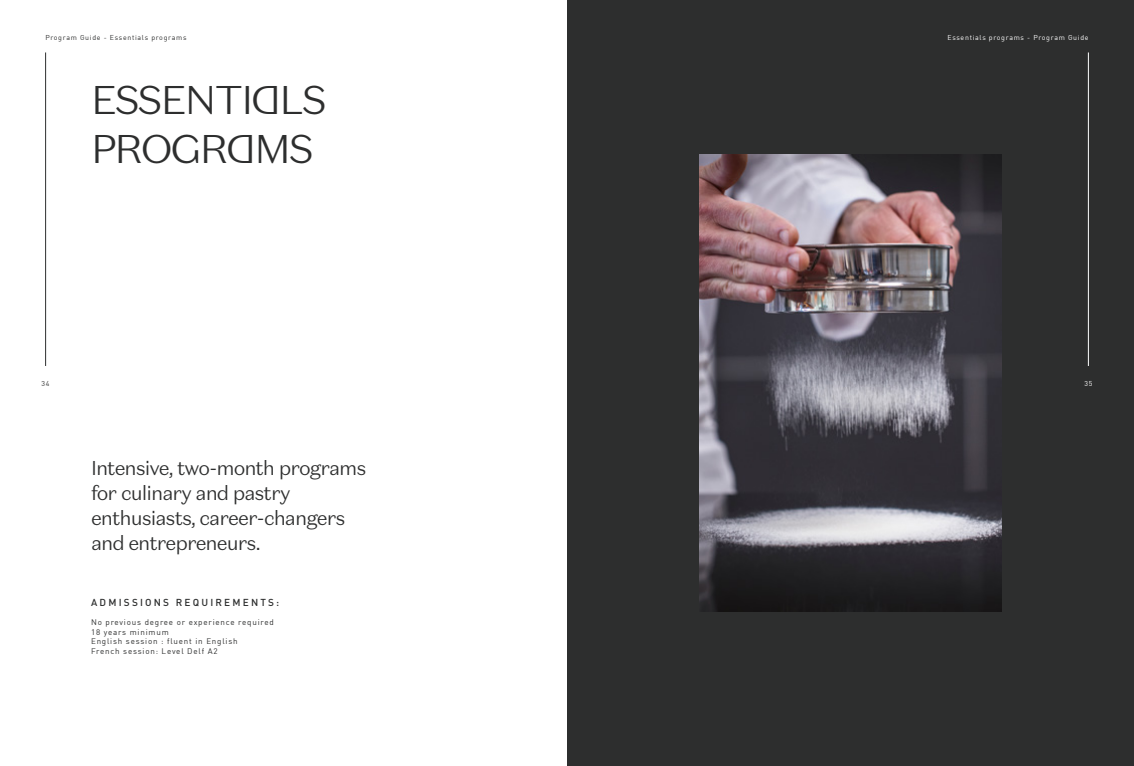
<style>
.page{position:relative;width:1134px;height:766px;background:#fff}
.page>*{position:absolute;margin:0;border:0;box-sizing:border-box;transform-origin:0 0}
.t1{font:300 40px/49px "Domaine Sans Text Ducasse";letter-spacing:-.05em;color:#2d2e2e}
.t2{font:300 20px/25px "Domaine Sans Text Ducasse";letter-spacing:-.05em;color:#2d2e2e}
.t3{font:500 10px "DIN Pro";letter-spacing:.22em;color:#2d2e2e}
.t4{font:8px/9.6px "DIN";letter-spacing:.1em;color:#2d2e2e}
.t5{font:7px "DIN";letter-spacing:.1em;color:#2d2e2e}
.t6{font:7px "DIN";letter-spacing:.1em;color:#fff}
</style>
<div class="page">
<div style="left:567px;top:0;width:567px;height:765px;background:#2d2e2e"></div>
<img style="left:699px;top:155px;width:303px;height:456px">
<hr style="left:45px;top:52px;width:1px;height:314px;background:#2d2e2e">
<hr style="left:1088px;top:52px;width:1px;height:314px;background:#fff">
<p class="t5" style="left:45px;top:33px;width:143px">Program Guide - Essentials programs</p>
<h1 class="t1" style="left:91px;top:75px;width:237px">ESSENTIALS<br>PROGRAMS</h1>
<p class="t5" style="left:41px;top:379px;width:10px">34</p>
<h2 class="t2" style="left:91px;top:455px;width:277px">Intensive, two-month programs for culinary and pastry enthusiasts, career-changers and entrepreneurs.</h2>
<p class="t3" style="left:91px;top:594px;width:190px">ADMISSIONS REQUIREMENTS:</p>
<p class="t4" style="left:91px;top:617px;width:184px">No previous degree or experience required<br>18 years minimum<br>English session : fluent in English<br>French session: Level Delf A2</p>
<p class="t6" style="left:947px;top:33px;width:143px">Essentials programs - Program Guide</p>
<p class="t6" style="left:1084px;top:379px;width:10px">35</p>
</div>
